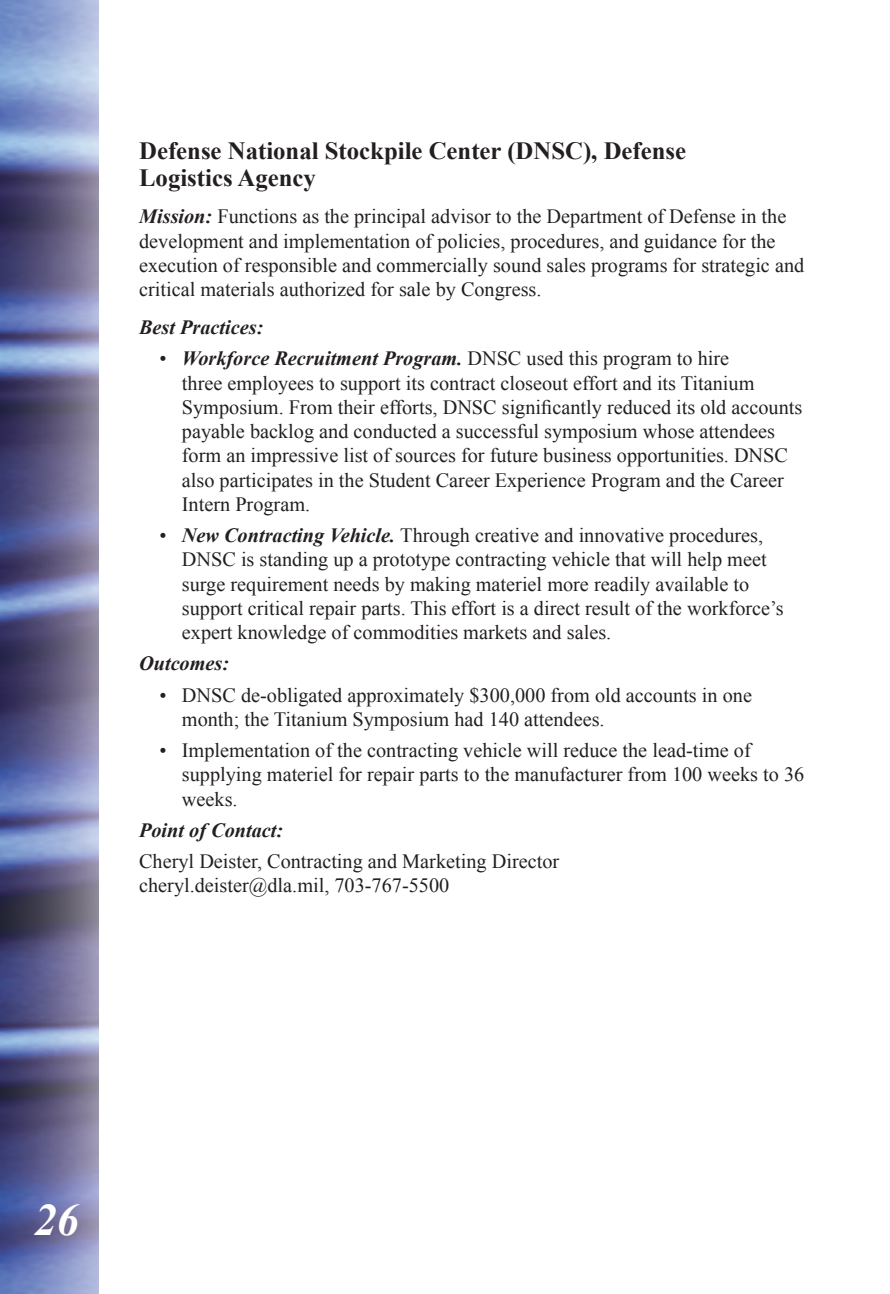
<style>
.page{position:relative;width:890px;height:1294px;background:#fff}
.page>*{position:absolute;margin:0;border:0;box-sizing:border-box;transform-origin:0 0}
.t1{font:italic 700 45px "Times New Roman";color:#fff}
.t2{font:700 24.75px/27px "Times New Roman";color:#231f20}
.t3{font:20.25px/24.3px "Times New Roman";color:#231f20}
.t4{font:italic 700 20.25px "Times New Roman";color:#231f20}
.s1{font-weight:700;font-style:italic}
</style>
<div class="page">
<img style="left:0;top:0;width:98px;height:1293px">
<p class="t2" style="left:139px;top:136px;width:548px">Defense National Stockpile Center (DNSC), Defense<br>Logistics Agency</p>
<p class="t3" style="left:139px;top:204px;width:666px"><span class="s1">Mission:</span> Functions as the principal advisor to the Department of Defense in the development and implementation of policies, procedures, and guidance for the execution of responsible and commercially sound sales programs for strategic and critical materials authorized for sale by Congress.</p>
<p class="t4" style="left:139px;top:313px;width:126px">Best Practices:</p>
<p class="t3" style="left:182px;top:346px;width:622px;text-indent:-22px">• <span class="s1">Workforce Recruitment Program.</span> DNSC used this program to hire<br>three employees to support its contract closeout effort and its Titanium Symposium. From their efforts, DNSC significantly reduced its old accounts payable backlog and conducted a successful symposium whose attendees form an impressive list of sources for future business opportunities. DNSC also participates in the Student Career Experience Program and the Career Intern Program.</p>
<p class="t3" style="left:182px;top:523px;width:603px;text-indent:-22px">• <span class="s1">New Contracting Vehicle.</span> Through creative and innovative procedures, DNSC is standing up a prototype contracting vehicle that will help meet surge requirement needs by making materiel more readily available to support critical repair parts. This effort is a direct result of the workforce’s expert knowledge of commodities markets and sales.</p>
<p class="t4" style="left:139px;top:649px;width:91px">Outcomes:</p>
<p class="t3" style="left:182px;top:682px;width:571px;text-indent:-22px">• DNSC de-obligated approximately $300,000 from old accounts in one month; the Titanium Symposium had 140 attendees.</p>
<p class="t3" style="left:182px;top:737px;width:623px;text-indent:-22px">• Implementation of the contracting vehicle will reduce the lead-time of supplying materiel for repair parts to the manufacturer from 100 weeks to 36 weeks.</p>
<p class="t4" style="left:139px;top:815px;width:146px">Point of Contact:</p>
<p class="t3" style="left:139px;top:848px;width:421px">Cheryl Deister, Contracting and Marketing Director cheryl.deister@dla.mil, 703-767-5500</p>
<h1 class="t1" style="left:34px;top:1188px;width:24px">26</h1>
</div>
